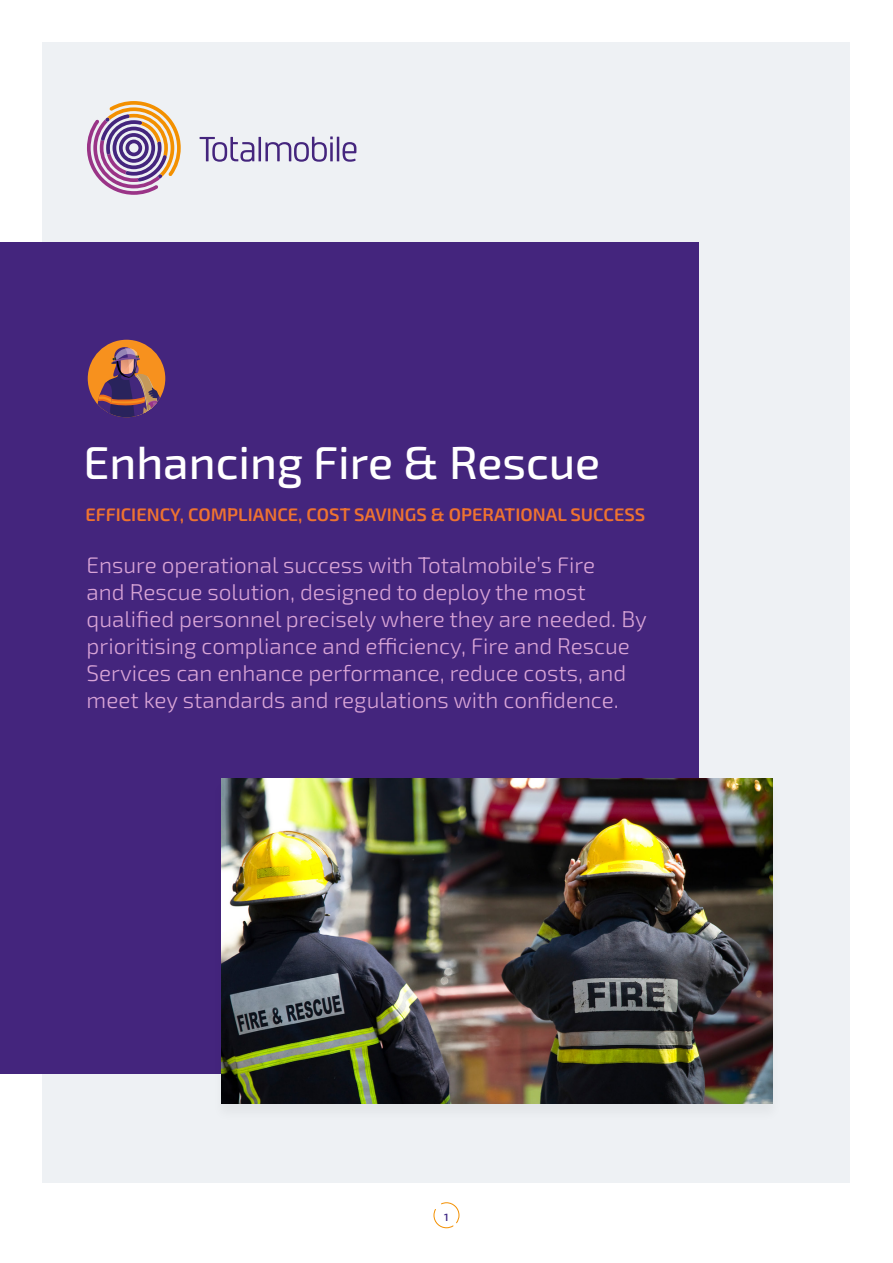
<style>
.page{position:relative;width:893px;height:1263px;background:#fff}
.page>*{position:absolute;margin:0;border:0;box-sizing:border-box;transform-origin:0 0}
.t1{font:500 46.05px "Exo 2";color:#fff}
.t2{font:300 22.5px/27px "Exo 2";color:#d9a5d7}
.t3{font:600 18.15px "Exo 2";color:#ee7330}
.Small_Body{font:600 10.5px "Exo 2";color:#422c86}
</style>
<div class="page">
<div style="left:43px;top:43px;width:807px;height:1140px;background:#eef1f4"></div>
<div style="left:0;top:242px;width:699px;height:832px;background:#44257d"></div>
<svg style="left:87px;top:101px;width:94px;height:94px"></svg>
<svg style="left:265px;top:136px;width:68px;height:26px"></svg>
<hr style="left:259px;top:137px;width:2px;height:24px;background:#44257d">
<hr style="left:337px;top:137px;width:2px;height:24px;background:#44257d">
<svg style="left:343px;top:142px;width:13px;height:20px"></svg>
<svg style="left:200px;top:137px;width:54px;height:25px"></svg>
<div style="left:88px;top:340px;width:77px;height:77px;background:#f7911e;border-radius:50%"></div>
<svg style="left:96px;top:347px;width:69px;height:71px"></svg>
<div style="left:212px;top:777px;width:571px;height:346px;background:#000;opacity:.05"></div>
<img style="left:222px;top:778px;width:551px;height:325px">
<svg style="left:433px;top:1202px;width:27px;height:26px"></svg>
<p class="t1" style="left:83px;top:430px;width:518px">Enhancing Fire &amp; Rescue</p>
<p class="t3" style="left:85px;top:501px;width:561px">EFFICIENCY, COMPLIANCE, COST SAVINGS &amp; OPERATIONAL SUCCESS</p>
<p class="t2" style="left:87px;top:551px;width:562px">Ensure operational success with Totalmobile’s Fire<br>and Rescue solution, designed to deploy the most qualified personnel precisely where they are needed. By prioritising compliance and efficiency, Fire and Rescue Services can enhance performance, reduce costs, and meet key standards and regulations with confidence.</p>
<p class="Small_Body" style="left:444px;top:1209px;width:6px">1</p>
</div>
